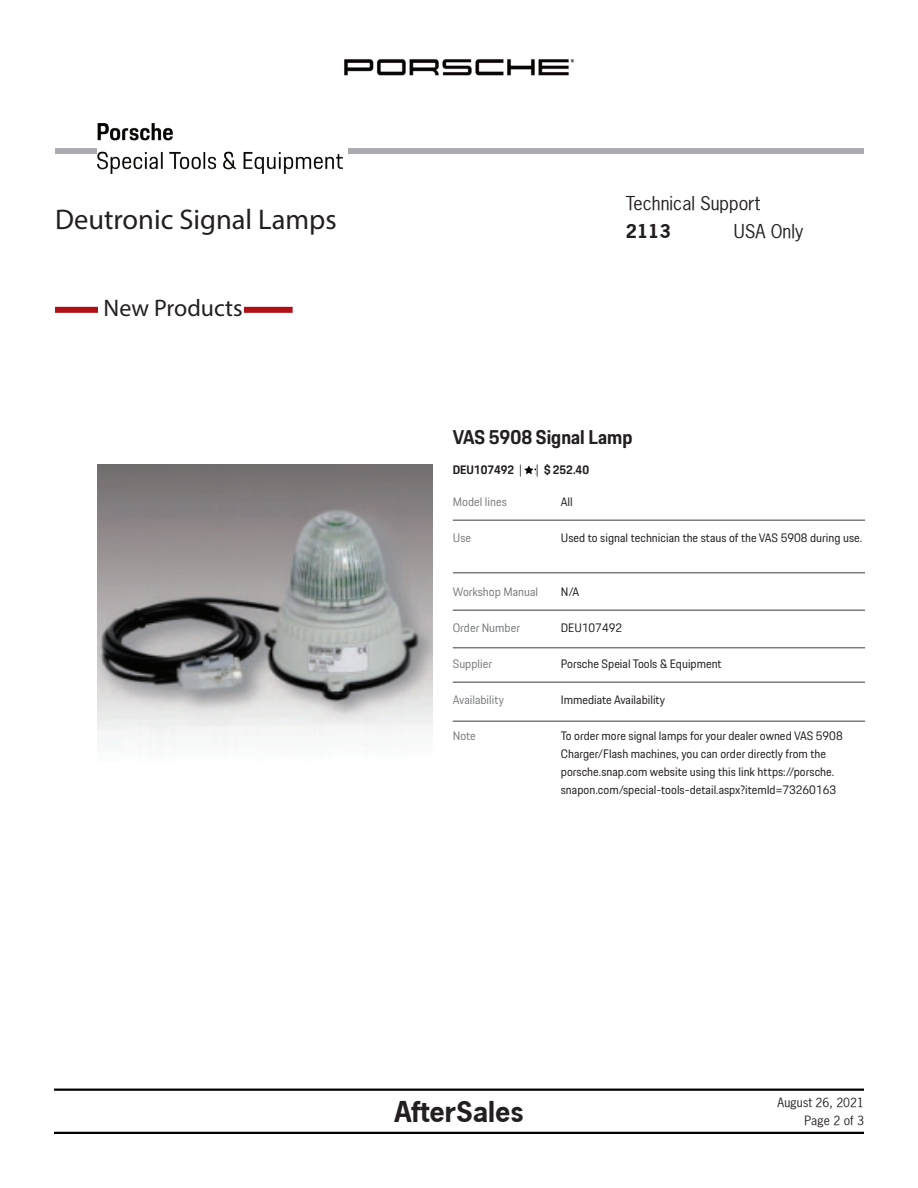
<style>
.page{position:relative;width:918px;height:1188px;background:#fff}
.page>*{position:absolute;margin:0;border:0;box-sizing:border-box;transform-origin:0 0}
.t1{font:28.5px "Myriad Pro";color:#231f20}
.t2{font:700 27px "Porsche News Gothic";color:#231f20}
.t3{font:24px "Myriad Pro";color:#231f20}
.t4{font:700 19.5px "Porsche Next";color:#231f20}
.t5{font:18px "Porsche News Gothic";color:#231f20}
.t6{font:700 18px "Porsche News Gothic";color:#231f20}
.t7{font:12px/18px "Porsche Next";color:#231f20}
.t8{font:12px "Porsche Next";color:#7a7c7f}
.t9{font:12px/18px "Porsche News Gothic";color:#231f20;text-align:right}
.t10{font:700 12px "Porsche Next";color:#231f20}
.s1{font-weight:400}
</style>
<div class="page">
<hr style="left:54px;top:1089px;width:810px;height:2px;background:#000">
<hr style="left:54px;top:1132px;width:810px;height:2px;background:#000">
<img style="left:344px;top:59px;width:231px;height:17px">
<div style="left:55px;top:148px;width:809px;height:6px;background:#aaabaf"></div>
<div style="left:98px;top:123px;width:250px;height:52px;background:#fff"></div>
<img style="left:98px;top:123px;width:245px;height:50px">
<div style="left:55px;top:307px;width:238px;height:6px;background:#ae1016"></div>
<div style="left:99px;top:298px;width:145px;height:23px;background:#fff"></div>
<img style="left:525px;top:465px;width:11px;height:10px">
<hr style="left:453px;top:519px;width:412px;height:2px;background:#7a7c7f">
<hr style="left:453px;top:572px;width:412px;height:1px;background:#7a7c7f">
<hr style="left:453px;top:609px;width:412px;height:2px;background:#7a7c7f">
<hr style="left:453px;top:647px;width:412px;height:1px;background:#7a7c7f">
<hr style="left:453px;top:681px;width:412px;height:2px;background:#7a7c7f">
<hr style="left:453px;top:720px;width:412px;height:2px;background:#7a7c7f">
<img style="left:98px;top:464px;width:335px;height:279px">
<h1 class="t1" style="left:55px;top:202px;width:283px">Deutronic Signal Lamps</h1>
<h3 class="t3" style="left:104px;top:294px;width:141px">New Products</h3>
<h3 class="t5" style="left:626px;top:191px;width:136px">Technical Support</h3>
<h3 class="t6" style="left:626px;top:219px;width:46px">2113</h3>
<h3 class="t5" style="left:734px;top:220px;width:71px">USA Only</h3>
<h3 class="t4" style="left:453px;top:425px;width:181px">VAS 5908 Signal Lamp</h3>
<p class="t10" style="left:453px;top:462px;width:138px">DEU107492 <span class="s1">| |</span> $ 252.40</p>
<p class="t8" style="left:453px;top:494px;width:56px">Model lines</p>
<p class="t7" style="left:561px;top:493px;width:13px">All</p>
<p class="t8" style="left:453px;top:530px;width:20px">Use</p>
<p class="t7" style="left:561px;top:529px;width:303px">Used to signal technician the staus of the VAS 5908 during use.</p>
<p class="t8" style="left:453px;top:584px;width:87px">Workshop Manual</p>
<p class="t7" style="left:561px;top:583px;width:20px">N/A</p>
<p class="t8" style="left:453px;top:620px;width:69px">Order Number</p>
<p class="t7" style="left:561px;top:619px;width:63px">DEU107492</p>
<p class="t8" style="left:453px;top:656px;width:41px">Supplier</p>
<p class="t7" style="left:561px;top:655px;width:162px">Porsche Speial Tools &amp; Equipment</p>
<p class="t8" style="left:453px;top:692px;width:53px">Availability</p>
<p class="t7" style="left:561px;top:691px;width:106px">Immediate Availability</p>
<p class="t8" style="left:453px;top:728px;width:24px">Note</p>
<p class="t7" style="left:561px;top:727px;width:283px">To order more signal lamps for your dealer owned VAS 5908<br>Charger/Flash machines, you can order directly from the porsche.snap.com website using this link https://porsche. snapon.com/special-tools-detail.aspx?itemId=73260163</p>
<h2 class="t2" style="left:394px;top:1094px;width:131px">AfterSales</h2>
<p class="t9" style="left:778px;top:1093px;width:88px">August 26, 2021<br>Page 2 of 3</p>
</div>
